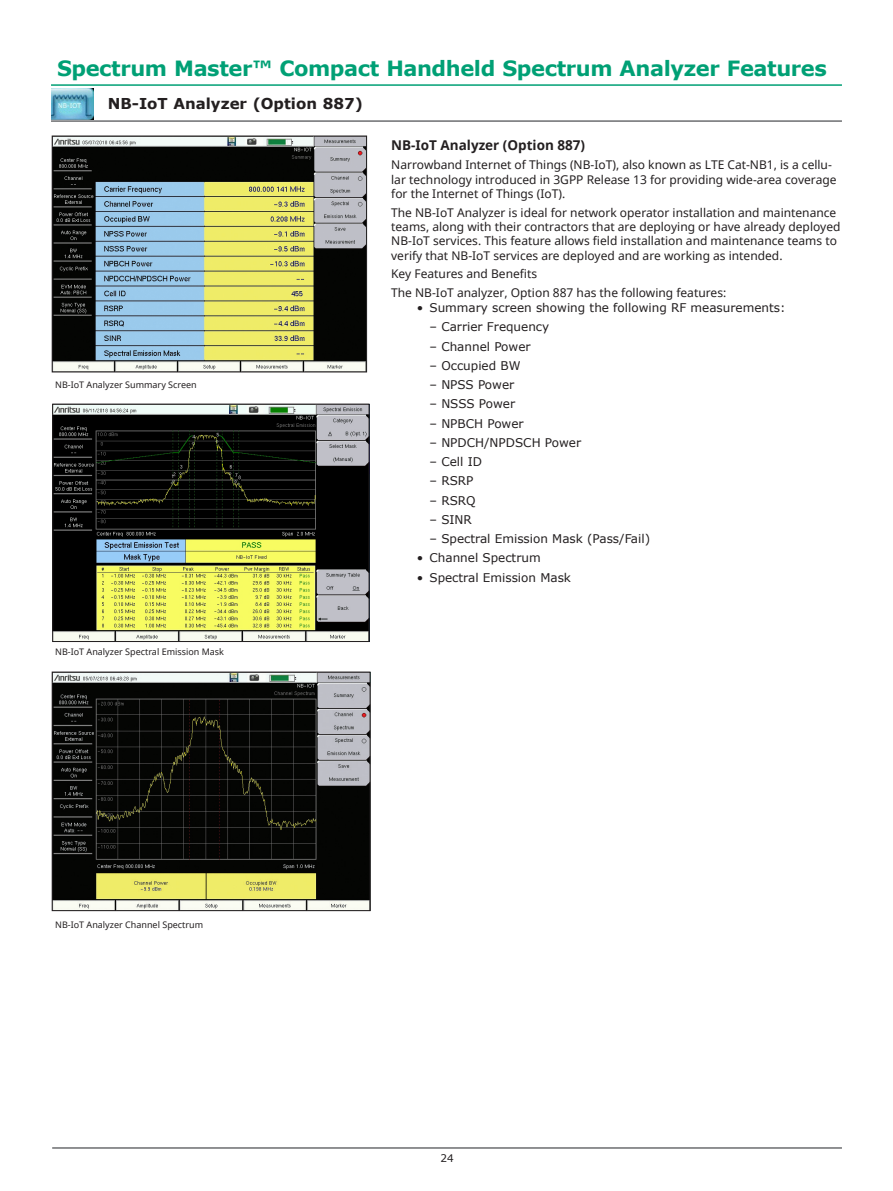
<style>
.page{position:relative;width:893px;height:1191px;background:#fff}
.page>*{position:absolute;margin:0;border:0;box-sizing:border-box;transform-origin:0 0}
.Masthead_14_pt_Verda{font:700 21px "Verdana";letter-spacing:-.02em;color:#00a075}
.Table_1st_level_head{font:700 15px "Verdana";color:#231f20}
.t1{font:700 13.5px "Noto Sans";color:#231f20}
.t2{font:12px/14.4px "Noto Sans";color:#231f20}
.Body_text_8pt_Verdan{font:12px "Verdana";color:#231f20}
.t3{font:10.5px "Verdana";color:#231f20}
.t4{font:9px "Noto Sans";color:#231f20}
</style>
<div class="page">
<hr style="left:52px;top:1147px;width:790px;height:1px;background:#6c6d70">
<hr style="left:51px;top:120px;width:791px;height:2px;background:#6c6d70">
<hr style="left:51px;top:84px;width:791px;height:2px;background:#00a075">
<img style="left:54px;top:138px;width:311px;height:232px">
<div style="left:52px;top:136px;width:315px;height:236px;border:1px solid #231f20"></div>
<img style="left:54px;top:406px;width:313px;height:234px">
<div style="left:52px;top:404px;width:317px;height:238px;border:1px solid #231f20"></div>
<img style="left:54px;top:673px;width:314px;height:236px">
<div style="left:52px;top:671px;width:318px;height:240px;border:1px solid #231f20"></div>
<img style="left:51px;top:88px;width:42px;height:31px">
<p class="Masthead_14_pt_Verda" style="left:57px;top:54px;width:771px">Spectrum Master™ Compact Handheld Spectrum Analyzer Features</p>
<p class="Table_1st_level_head" style="left:108px;top:93px;width:257px">NB-IoT Analyzer (Option 887)</p>
<p class="t1" style="left:391px;top:136px;width:195px">NB-IoT Analyzer (Option 887)</p>
<p class="t2" style="left:391px;top:157px;width:447px">Narrowband Internet of Things (NB-IoT), also known as LTE Cat-NB1, is a cellu&shy;lar technology introduced in 3GPP Release 13 for providing wide-area coverage for the Internet of Things (IoT).</p>
<p class="t2" style="left:391px;top:205px;width:451px">The NB-IoT Analyzer is ideal for network operator installation and maintenance teams, along with their contractors that are deploying or have already deployed NB-IoT services. This feature allows field installation and maintenance teams to verify that NB-IoT services are deployed and are working as intended.</p>
<p class="t2" style="left:391px;top:267px;width:147px">Key Features and Benefits</p>
<p class="t2" style="left:391px;top:285px;width:337px">The NB-IoT analyzer, Option 887 has the following features:</p>
<p class="Body_text_8pt_Verdan" style="left:417px;top:299px;width:370px">• Summary screen showing the following RF measurements:</p>
<p class="Body_text_8pt_Verdan" style="left:429px;top:319px;width:121px">– Carrier Frequency</p>
<p class="Body_text_8pt_Verdan" style="left:429px;top:338px;width:103px">– Channel Power</p>
<p class="Body_text_8pt_Verdan" style="left:429px;top:357px;width:93px">– Occupied BW</p>
<p class="Body_text_8pt_Verdan" style="left:429px;top:376px;width:86px">– NPSS Power</p>
<p class="Body_text_8pt_Verdan" style="left:429px;top:396px;width:87px">– NSSS Power</p>
<p class="Body_text_8pt_Verdan" style="left:429px;top:415px;width:96px">– NPBCH Power</p>
<p class="Body_text_8pt_Verdan" style="left:429px;top:434px;width:153px">– NPDCH/NPDSCH Power</p>
<p class="Body_text_8pt_Verdan" style="left:429px;top:453px;width:54px">– Cell ID</p>
<p class="Body_text_8pt_Verdan" style="left:429px;top:473px;width:45px">– RSRP</p>
<p class="Body_text_8pt_Verdan" style="left:429px;top:492px;width:48px">– RSRQ</p>
<p class="Body_text_8pt_Verdan" style="left:429px;top:511px;width:44px">– SINR</p>
<p class="Body_text_8pt_Verdan" style="left:429px;top:530px;width:222px">– Spectral Emission Mask (Pass/Fail)</p>
<p class="Body_text_8pt_Verdan" style="left:417px;top:550px;width:126px">• Channel Spectrum</p>
<p class="Body_text_8pt_Verdan" style="left:417px;top:569px;width:156px">• Spectral Emission Mask</p>
<p class="t4" style="left:55px;top:378px;width:143px">NB-IoT Analyzer Summary Screen</p>
<p class="t4" style="left:55px;top:646px;width:170px">NB-IoT Analyzer Spectral Emission Mask</p>
<p class="t4" style="left:55px;top:919px;width:150px">NB-IoT Analyzer Channel Spectrum</p>
<p class="t3" style="left:440px;top:1151px;width:15px">24</p>
</div>
